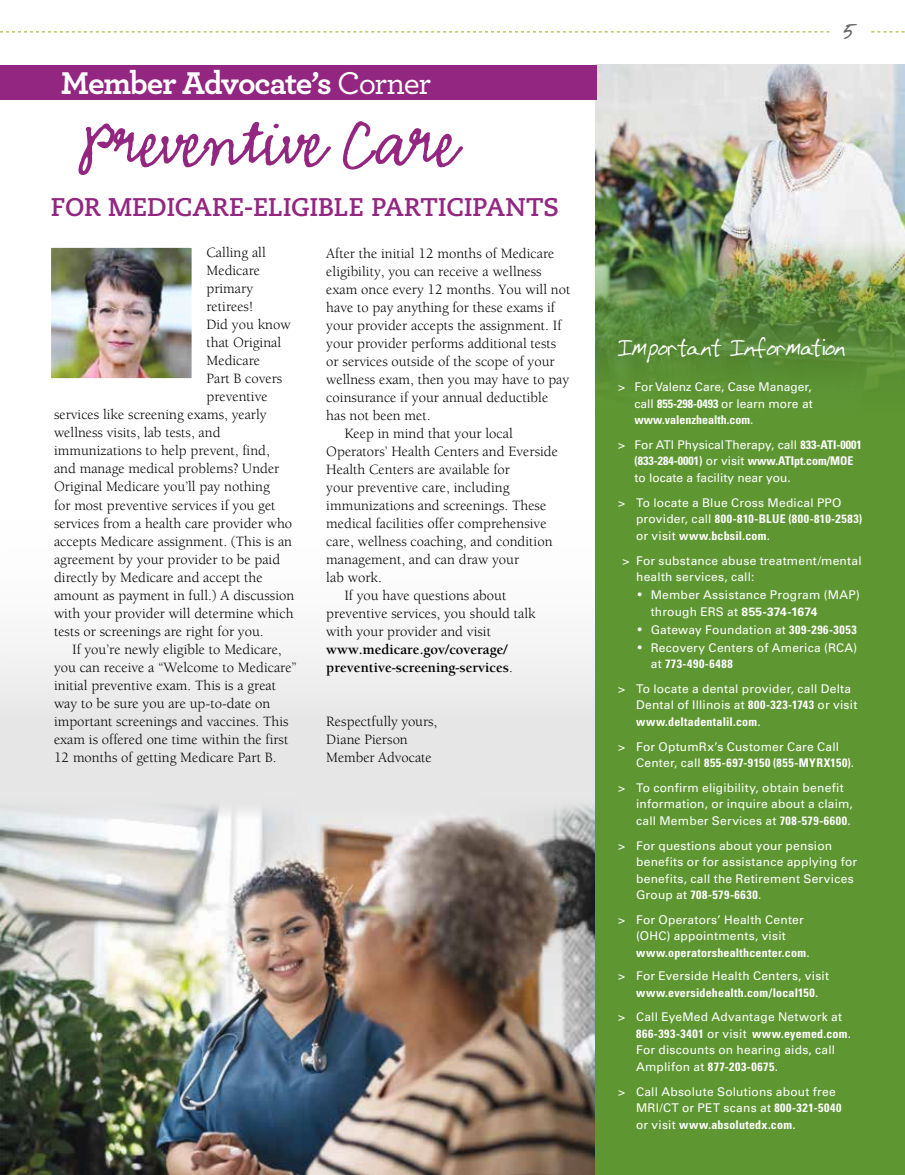
<style>
.page{position:relative;width:905px;height:1175px;background:#fff}
.page>*{position:absolute;margin:0;border:0;box-sizing:border-box;transform-origin:0 0}
.t1{font:75px "Emmascript MVB Std";letter-spacing:-.02em;color:#932680}
.t2{font:700 33px "Archer";letter-spacing:-.035em;color:#fff}
.t3{font:27px "GFY Ralston";letter-spacing:-.02em;color:#fff}
.t4{font:27px "GFY Ralston";color:#636466}
.t5{font:700 25.5px "Caecilia LT Std";letter-spacing:-.005em;color:#932680}
.t6{font:14.7px/18px "Berkeley Std";color:#000}
.t7{font:700 14.7px/18px "Berkeley Std";color:#000}
.t8{font:12px/16.5px "Univers LT Std";letter-spacing:.015em;color:#fff}
.s1{font-weight:500}
.s2{font-weight:400}
.s3{font-weight:700;font-stretch:condensed}
.s4{font-family:"Berkeley Std";font-size:14.7px}
.s5{font-weight:700}
</style>
<div class="page">
<div style="left:0;top:506px;width:600px;height:668px;background:linear-gradient(to right,#f2f2f2,#f2f2f2)"></div>
<img style="left:0;top:799px;width:596px;height:375px">
<div style="left:596px;top:64px;width:308px;height:1110px;background:#5e9732"></div>
<img style="left:596px;top:64px;width:308px;height:315px">
<img style="left:52px;top:248px;width:139px;height:129px">
<div style="left:50px;top:246px;width:143px;height:133px;border:1px solid #fff"></div>
<div style="left:0;top:65px;width:596px;height:34px;background:#932680"></div>
<svg style="left:871px;top:32px;width:33px;height:1px"></svg>
<svg style="left:0;top:32px;width:829px;height:1px"></svg>
<h2 class="t2" style="left:61px;top:57px;width:372px">Member Advocate’s <span class="s1">Corner</span></h2>
<h1 class="t1" style="left:81px;top:101px;width:380px">Preventive Care</h1>
<h3 class="t5" style="left:51px;top:192px;width:510px">FOR MEDICARE-ELIGIBLE PARTICIPANTS</h3>
<p class="t6" style="left:206px;top:244px;width:61px">Calling all</p>
<p class="t6" style="left:206px;top:262px;width:55px">Medicare</p>
<p class="t6" style="left:206px;top:280px;width:48px">primary</p>
<p class="t6" style="left:206px;top:298px;width:48px">retirees!</p>
<p class="t6" style="left:206px;top:316px;width:86px">Did you know</p>
<p class="t6" style="left:206px;top:334px;width:76px">that Original</p>
<p class="t6" style="left:206px;top:352px;width:55px">Medicare</p>
<p class="t6" style="left:206px;top:370px;width:77px">Part B covers</p>
<p class="t6" style="left:206px;top:388px;width:63px">preventive</p>
<p class="t6" style="left:54px;top:406px;width:214px">services like screening exams, yearly</p>
<p class="t6" style="left:54px;top:424px;width:168px">wellness visits, lab tests, and</p>
<p class="t6" style="left:54px;top:442px;width:217px">immunizations to help prevent, find,</p>
<p class="t6" style="left:54px;top:460px;width:227px">and manage medical problems? Under</p>
<p class="t6" style="left:54px;top:478px;width:217px">Original Medicare you’ll pay nothing</p>
<p class="t6" style="left:54px;top:496px;width:223px">for most preventive services if you get</p>
<p class="t6" style="left:54px;top:514px;width:240px">services from a health care provider who</p>
<p class="t6" style="left:54px;top:532px;width:239px">accepts Medicare assignment. (This is an</p>
<p class="t6" style="left:54px;top:550px;width:228px">agreement by your provider to be paid</p>
<p class="t6" style="left:54px;top:568px;width:210px">directly by Medicare and accept the</p>
<p class="t6" style="left:54px;top:586px;width:242px">amount as payment in full.) A discussion</p>
<p class="t6" style="left:54px;top:604px;width:241px">with your provider will determine which</p>
<p class="t6" style="left:54px;top:622px;width:211px">tests or screenings are right for you.</p>
<p class="t6" style="left:72px;top:640px;width:211px">If you’re newly eligible to Medicare,</p>
<p class="t6" style="left:54px;top:658px;width:244px">you can receive a “Welcome to Medicare”</p>
<p class="t6" style="left:54px;top:676px;width:224px">initial preventive exam. This is a great</p>
<p class="t6" style="left:54px;top:694px;width:218px">way to be sure you are up-to-date on</p>
<p class="t6" style="left:54px;top:712px;width:236px">important screenings and vaccines. This</p>
<p class="t6" style="left:54px;top:730px;width:236px">exam is offered one time within the first</p>
<p class="t6" style="left:54px;top:748px;width:224px">12 months of getting Medicare Part B.</p>
<p class="t6" style="left:326px;top:244px;width:230px">After the initial 12 months of Medicare</p>
<p class="t6" style="left:326px;top:262px;width:217px">eligibility, you can receive a wellness</p>
<p class="t6" style="left:326px;top:280px;width:245px">exam once every 12 months. You will not</p>
<p class="t6" style="left:326px;top:298px;width:230px">have to pay anything for these exams if</p>
<p class="t6" style="left:326px;top:316px;width:237px">your provider accepts the assignment. If</p>
<p class="t6" style="left:326px;top:334px;width:231px">your provider performs additional tests</p>
<p class="t6" style="left:326px;top:352px;width:230px">or services outside of the scope of your</p>
<p class="t6" style="left:326px;top:370px;width:244px">wellness exam, then you may have to pay</p>
<p class="t6" style="left:326px;top:388px;width:223px">coinsurance if your annual deductible</p>
<p class="t6" style="left:326px;top:406px;width:106px">has not been met.</p>
<p class="t6" style="left:344px;top:424px;width:170px">Keep in mind that your local</p>
<p class="t6" style="left:326px;top:442px;width:233px">Operators’ Health Centers and Everside</p>
<p class="t6" style="left:326px;top:460px;width:185px">Health Centers are available for</p>
<p class="t6" style="left:326px;top:478px;width:185px">your preventive care, including</p>
<p class="t6" style="left:326px;top:496px;width:221px">immunizations and screenings. These</p>
<p class="t6" style="left:326px;top:514px;width:222px">medical facilities offer comprehensive</p>
<p class="t6" style="left:326px;top:532px;width:228px">care, wellness coaching, and condition</p>
<p class="t6" style="left:326px;top:550px;width:194px">management, and can draw your</p>
<p class="t6" style="left:326px;top:568px;width:57px">lab work.</p>
<p class="t6" style="left:344px;top:586px;width:163px">If you have questions about</p>
<p class="t6" style="left:326px;top:604px;width:211px">preventive services, you should talk</p>
<p class="t6" style="left:326px;top:622px;width:166px">with your provider and visit</p>
<p class="t7" style="left:326px;top:640px;width:188px">www.medicare.gov/coverage/ preventive-screening-services<span class="s2">.</span></p>
<p class="t6" style="left:326px;top:712px;width:112px">Respectfully yours,<br>Diane Pierson<br>Member Advocate</p>
<h3 class="t4" style="left:843px;top:12px;width:15px">5</h3>
<h3 class="t3" style="left:618px;top:329px;width:228px">Important Information</h3>
<p class="t8" style="left:634px;top:379px;width:179px;text-align:justify;text-indent:-16px">&gt; For Valenz Care, Case Manager, call <span class="s3">855-298-0493</span> or learn more at <span class="s3">www.valenzhealth.com</span>.</p>
<p class="t8" style="left:634px;top:436px;width:229px;text-indent:-16px">&gt; For ATI Physical Therapy, call <span class="s3">833-ATI-0001 (833-284-0001)</span> or visit <span class="s3">www.ATIpt.com/MOE </span>to locate a facility near you.</p>
<p class="t8" style="left:636px;top:494px;width:228px;text-indent:-18px">&gt; To locate a Blue Cross Medical PPO provider, call <span class="s3">800-810-BLUE (800-810-2583) </span>or visit <span class="s3">www.bcbsil.com</span>.</p>
<p class="t8" style="left:636px;top:552px;width:227px;text-indent:-14px">&gt; For substance abuse treatment/mental health services, call:</p>
<p class="t8" style="left:650px;top:586px;width:210px;text-indent:-15px"><span class="s4">•</span> Member Assistance Program (MAP) through ERS at <span class="s5">855-374-1674</span></p>
<p class="t8" style="left:636px;top:621px;width:222px"><span class="s4">•</span> Gateway Foundation at <span class="s3">309-296-3053</span></p>
<p class="t8" style="left:650px;top:639px;width:208px;text-indent:-15px"><span class="s4">•</span> Recovery Centers of America (RCA) at <span class="s3">773-490-6488</span></p>
<p class="t8" style="left:636px;top:680px;width:223px;text-indent:-18px">&gt; To locate a dental provider, call Delta<br>Dental of Illinois at <span class="s3">800-323-1743</span> or visit <span class="s3">www.deltadentalil.com</span>.</p>
<p class="t8" style="left:636px;top:738px;width:220px;text-indent:-18px">&gt; For OptumRx’s Customer Care Call<br>Center, call <span class="s3">855-697-9150 (855-MYRX150)</span>.</p>
<p class="t8" style="left:636px;top:779px;width:218px;text-indent:-18px">&gt; To confirm eligibility, obtain benefit information, or inquire about a claim, call Member Services at <span class="s3">708-579-6600</span>.</p>
<p class="t8" style="left:636px;top:837px;width:222px;text-indent:-18px">&gt; For questions about your pension benefits or for assistance applying for benefits, call the Retirement Services Group at <span class="s3">708-579-6630</span>.</p>
<p class="t8" style="left:636px;top:911px;width:175px;text-indent:-18px">&gt; For Operators’ Health Center (OHC) appointments, visit <span class="s3">www.operatorshealthcenter.com</span>.</p>
<p class="t8" style="left:636px;top:967px;width:194px;text-indent:-18px">&gt; For Everside Health Centers, visit <span class="s3">www.eversidehealth.com/local150</span>.</p>
<p class="t8" style="left:636px;top:1009px;width:216px;text-indent:-18px">&gt; Call EyeMed Advantage Network at <span class="s3">866-393-3401</span> or visit <span class="s3">www.eyemed.com</span>.<br>For discounts on hearing aids, call Amplifon at <span class="s3">877-203-0675</span>.</p>
<p class="t8" style="left:636px;top:1083px;width:207px;text-indent:-18px">&gt; Call Absolute Solutions about free<br>MRI/CT or PET scans at <span class="s3">800-321-5040 </span>or visit <span class="s3">www.absolutedx.com</span>.</p>
</div>
